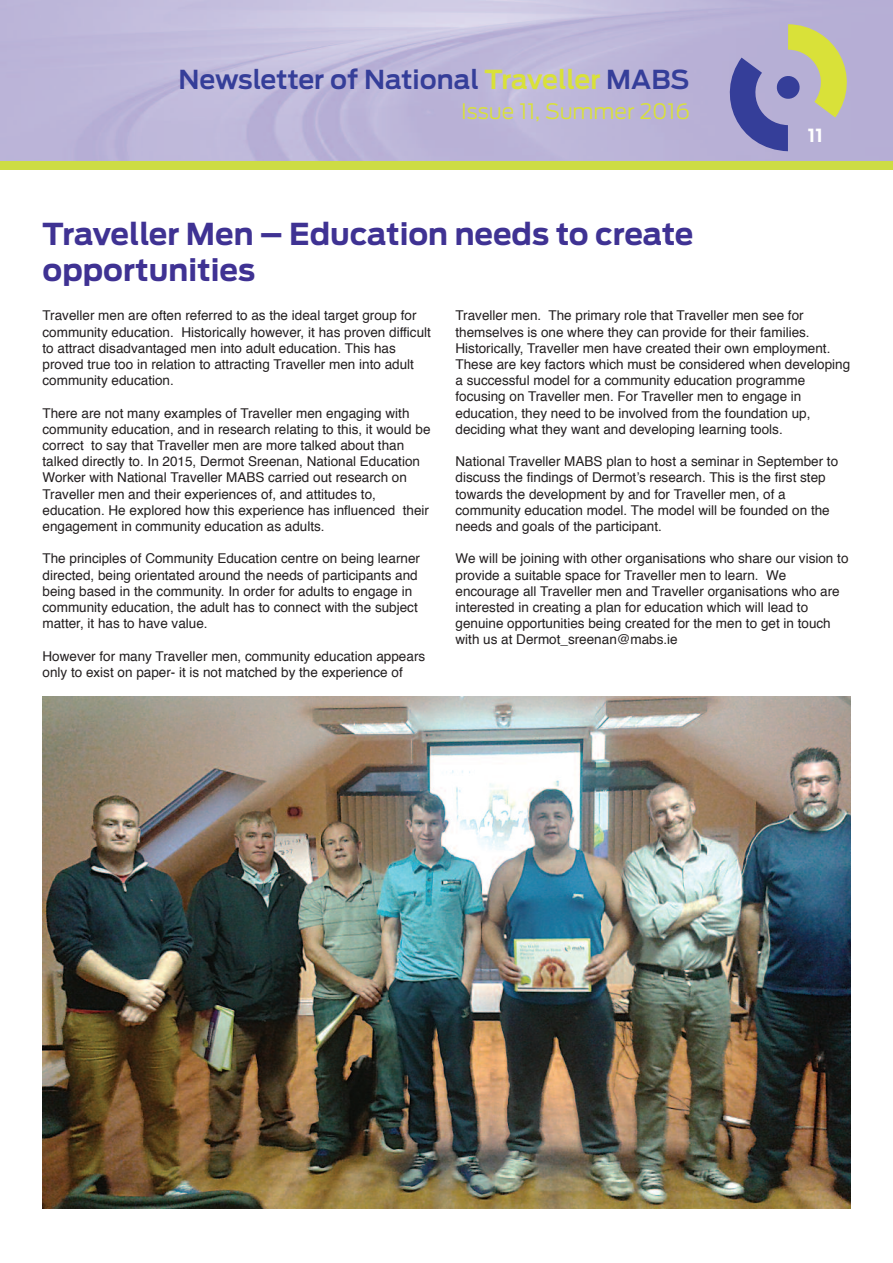
<style>
.page{position:relative;width:893px;height:1263px;background:#fff}
.page>*{position:absolute;margin:0;border:0;box-sizing:border-box;transform-origin:0 0}
.t1{font:700 30px/36px "Ford Antenna";color:#3f3293}
.t2{font:600 25.95px "Ford Antenna";color:#353e99}
.t3{font:300 21.15px "Ford Antenna";color:#d9e139}
.t4{font:700 18px "Ford Antenna";color:#fff}
.t5{font:13.5px/16.2px "Helvetica";color:#231f20}
.s1{color:#d9e139}
</style>
<div class="page">
<img style="left:0;top:0;width:893px;height:162px">
<svg style="left:714px;top:24px;width:133px;height:127px;background:#a4a2b2"></svg>
<div style="left:0;top:162px;width:893px;height:8px;background:#cddc44"></div>
<img style="left:43px;top:696px;width:807px;height:512px">
<h2 class="t2" style="left:178px;top:69px;width:513px">Newsletter of National <span class="s1">Traveller</span> MABS</h2>
<h3 class="t3" style="left:461px;top:104px;width:230px">Issue 11, Summer 2016</h3>
<h3 class="t4" style="left:808px;top:129px;width:16px">11</h3>
<h1 class="t1" style="left:43px;top:218px;width:652px">Traveller Men – Education needs to create opportunities</h1>
<p class="t5" style="left:43px;top:309px;width:390px">Traveller men are often referred to as the ideal target group for community education. Historically however, it has proven difficult to attract disadvantaged men into adult education. This has proved true too in relation to attracting Traveller men into adult community education.</p>
<p class="t5" style="left:43px;top:406px;width:389px">There are not many examples of Traveller men engaging with community education, and in research relating to this, it would be correct to say that Traveller men are more talked about than talked directly to. In 2015, Dermot Sreenan, National Education Worker with National Traveller MABS carried out research on Traveller men and their experiences of, and attitudes to, education. He explored how this experience has influenced their engagement in community education as adults.</p>
<p class="t5" style="left:43px;top:552px;width:379px">The principles of Community Education centre on being learner directed, being orientated around the needs of participants and being based in the community. In order for adults to engage in community education, the adult has to connect with the subject matter, it has to have value.</p>
<p class="t5" style="left:43px;top:649px;width:384px">However for many Traveller men, community education appears only to exist on paper- it is not matched by the experience of</p>
<p class="t5" style="left:455px;top:309px;width:396px">Traveller men. The primary role that Traveller men see for themselves is one where they can provide for their families.<br>Historically, Traveller men have created their own employment.<br>These are key factors which must be considered when developing a successful model for a community education programme focusing on Traveller men. For Traveller men to engage in education, they need to be involved from the foundation up, deciding what they want and developing learning tools.</p>
<p class="t5" style="left:455px;top:454px;width:384px">National Traveller MABS plan to host a seminar in September to discuss the findings of Dermot’s research. This is the first step towards the development by and for Traveller men, of a community education model. The model will be founded on the needs and goals of the participant.</p>
<p class="t5" style="left:455px;top:552px;width:394px">We will be joining with other organisations who share our vision to provide a suitable space for Traveller men to learn. We encourage all Traveller men and Traveller organisations who are interested in creating a plan for education which will lead to genuine opportunities being created for the men to get in touch with us at Dermot_sreenan@mabs.ie</p>
</div>
